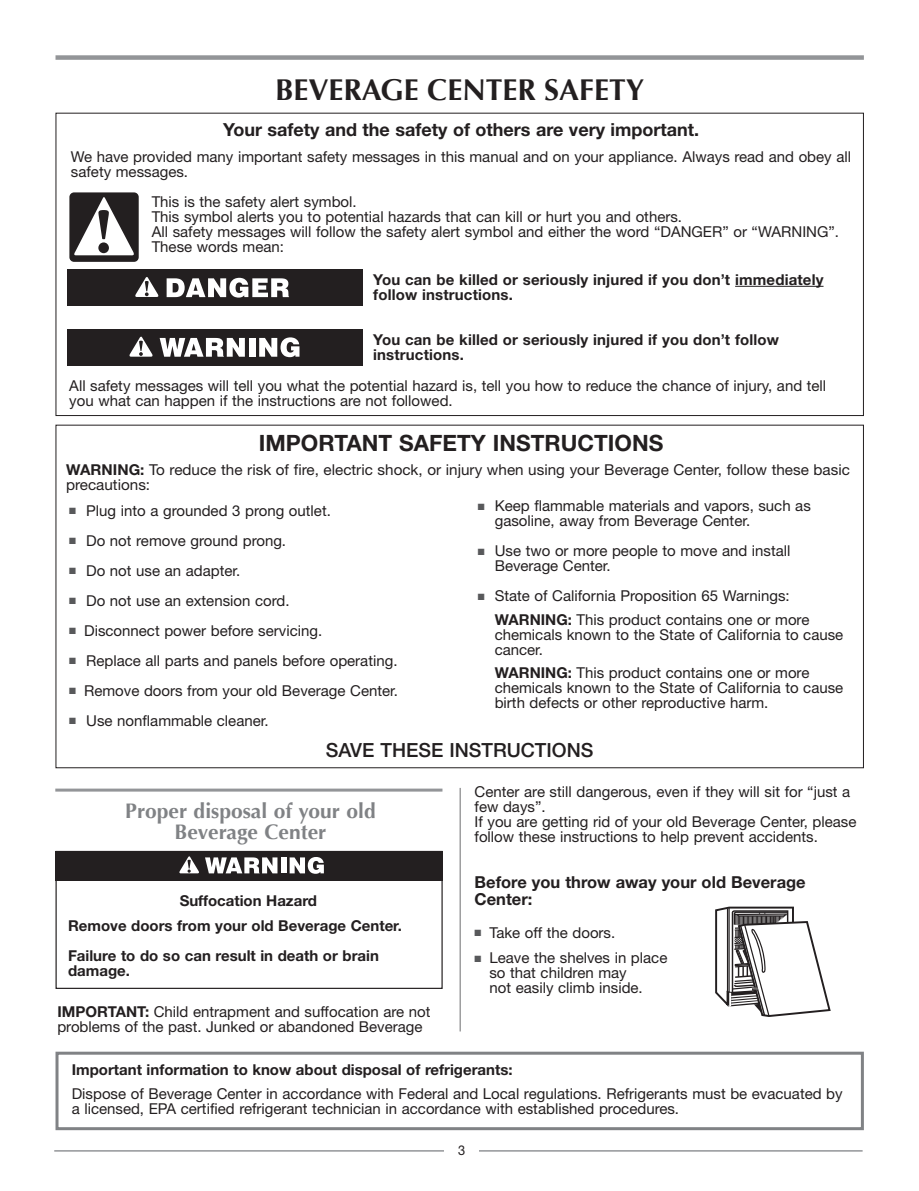
<style>
.page{position:relative;width:919px;height:1191px;background:#fff}
.page>*{position:absolute;margin:0;border:0;box-sizing:border-box;transform-origin:0 0}
.t1{font:700 30px "Optima";color:#231f20}
.t2{font:700 22.5px "Helvetica Neue";color:#231f20}
.t3{font:700 21px/21px "Optima";color:#808285;text-align:center}
.t4{font:500 19.5px "Helvetica Neue";color:#231f20}
.t5{font:700 18px "Helvetica Neue";color:#231f20}
.t6{font:700 16.5px/16.5px "Helvetica Neue";color:#231f20}
.t7{font:15px/15px "Helvetica Neue";color:#231f20}
.t8{font:700 15px/15px "Helvetica Neue";color:#231f20}
.t9{font:13.5px "Helvetica Neue";color:#231f20;scale:.95 1}
.s1{font-weight:700}
.s2{color:#58595b}
</style>
<div class="page">
<div style="left:55px;top:55px;width:808px;height:5px;background:#939598"></div>
<div style="left:69px;top:192px;width:70px;height:70px;background:#231f20;border-radius:5px"></div>
<svg style="left:74px;top:197px;width:60px;height:59px"></svg>
<hr style="left:735px;top:286px;width:88px;height:1px;background:#231f20">
<hr style="left:54px;top:1150px;width:808px;height:1px;background:#939598">
<div style="left:444px;top:1144px;width:34px;height:13px;background:#fff"></div>
<div style="left:55px;top:851px;width:387px;height:138px;border:1px solid #231f20"></div>
<hr style="left:459px;top:788px;width:1px;height:243px;background:#6d6e70">
<svg style="left:715px;top:906px;width:116px;height:111px"></svg>
<div style="left:55px;top:1051px;width:808px;height:79px;border:3px solid #808285"></div>
<div style="left:67px;top:329px;width:295px;height:37px;background:#231f20"></div>
<svg style="left:160px;top:338px;width:85px;height:19px"></svg>
<div style="left:249px;top:338px;width:6px;height:19px;background:#fff"></div>
<svg style="left:259px;top:337px;width:40px;height:20px"></svg>
<svg style="left:129px;top:336px;width:24px;height:21px"></svg>
<div style="left:67px;top:269px;width:295px;height:37px;background:#231f20"></div>
<svg style="left:167px;top:278px;width:122px;height:19px"></svg>
<svg style="left:135px;top:277px;width:24px;height:20px"></svg>
<div style="left:55px;top:850px;width:387px;height:30px;background:#231f20"></div>
<div style="left:281px;top:857px;width:5px;height:16px;background:#fff"></div>
<svg style="left:289px;top:857px;width:35px;height:16px"></svg>
<svg style="left:179px;top:856px;width:98px;height:17px"></svg>
<hr style="left:55px;top:788px;width:387px;height:3px;background:#939598">
<h1 class="t1" style="left:275px;top:72px;width:370px">BEVERAGE CENTER SAFETY</h1>
<p class="t5" style="left:223px;top:124px;width:477px">Your safety and the safety of others are very important.</p>
<p class="t7" style="left:71px;top:150px;width:781px">We have provided many important safety messages in this manual and on your appliance. Always read and obey all safety messages.</p>
<p class="t7" style="left:152px;top:195px;width:688px">This is the safety alert symbol.<br>This symbol alerts you to potential hazards that can kill or hurt you and others.<br>All safety messages will follow the safety alert symbol and either the word “DANGER” or “WARNING”.<br>These words mean:</p>
<p class="t8" style="left:373px;top:273px;width:452px">You can be killed or seriously injured if you don’t immediately follow instructions.</p>
<p class="t8" style="left:373px;top:333px;width:407px">You can be killed or seriously injured if you don’t follow instructions.</p>
<p class="t7" style="left:69px;top:379px;width:758px">All safety messages will tell you what the potential hazard is, tell you how to reduce the chance of injury, and tell you what can happen if the instructions are not followed.</p>
<h2 class="t2" style="left:259px;top:434px;width:406px">IMPORTANT SAFETY INSTRUCTIONS</h2>
<p class="t7" style="left:66px;top:464px;width:785px"><span class="s1">WARNING:</span> To reduce the risk of fire, electric shock, or injury when using your Beverage Center, follow these basic precautions:</p>
<p class="t7" style="left:69px;top:504px;width:263px"><span class="s2">■</span> Plug into a grounded 3 prong outlet.</p>
<p class="t7" style="left:69px;top:534px;width:218px"><span class="s2">■</span> Do not remove ground prong.</p>
<p class="t7" style="left:69px;top:564px;width:172px"><span class="s2">■</span> Do not use an adapter.</p>
<p class="t7" style="left:69px;top:594px;width:222px"><span class="s2">■</span> Do not use an extension cord.</p>
<p class="t7" style="left:69px;top:624px;width:254px"><span class="s2">■</span> Disconnect power before servicing.</p>
<p class="t7" style="left:69px;top:654px;width:330px"><span class="s2">■</span> Replace all parts and panels before operating.</p>
<p class="t7" style="left:69px;top:684px;width:330px"><span class="s2">■</span> Remove doors from your old Beverage Center.</p>
<p class="t7" style="left:69px;top:714px;width:201px"><span class="s2">■</span> Use nonflammable cleaner.</p>
<p class="t7" style="left:494px;top:500px;width:317px;text-indent:-17px"><span class="s2">■</span> Keep flammable materials and vapors, such as gasoline, away from Beverage Center.</p>
<p class="t7" style="left:494px;top:545px;width:297px;text-indent:-17px"><span class="s2">■</span> Use two or more people to move and install<br>Beverage Center.</p>
<p class="t7" style="left:494px;top:585px;width:316px;line-height:24px;text-indent:-17px"><span class="s2">■</span> State of California Proposition 65 Warnings:<br><span class="s1">WARNING:</span> This product contains one or more</p>
<p class="t7" style="left:494px;top:629px;width:350px">chemicals known to the State of California to cause cancer.</p>
<p class="t7" style="left:494px;top:666px;width:350px"><span class="s1">WARNING:</span> This product contains one or more chemicals known to the State of California to cause birth defects or other reproductive harm.</p>
<h3 class="t4" style="left:326px;top:743px;width:269px">SAVE THESE INSTRUCTIONS</h3>
<h3 class="t3" style="left:125px;top:800px;width:252px">Proper disposal of your old<br>Beverage Center</h3>
<p class="t8" style="left:68px;top:889px;width:335px;line-height:25.5px;text-indent:112px">Suffocation Hazard<br>Remove doors from your old Beverage Center.</p>
<p class="t8" style="left:68px;top:949px;width:312px">Failure to do so can result in death or brain damage.</p>
<p class="t7" style="left:474px;top:785px;width:383px">Center are still dangerous, even if they will sit for “just a few days”.<br>If you are getting rid of your old Beverage Center, please follow these instructions to help prevent accidents.</p>
<p class="t6" style="left:474px;top:875px;width:332px">Before you throw away your old Beverage<br>Center:</p>
<p class="t7" style="left:474px;top:926px;width:142px"><span class="s2">■</span> Take off the doors.</p>
<p class="t7" style="left:489px;top:951px;width:179px;text-indent:-15px"><span class="s2">■</span> Leave the shelves in place so that children may<br>not easily climb inside.</p>
<p class="t7" style="left:57px;top:1005px;width:374px"><span class="s1">IMPORTANT:</span> Child entrapment and suffocation are not problems of the past. Junked or abandoned Beverage</p>
<p class="t8" style="left:72px;top:1063px;width:442px">Important information to know about disposal of refrigerants:</p>
<p class="t7" style="left:72px;top:1088px;width:772px">Dispose of Beverage Center in accordance with Federal and Local regulations. Refrigerants must be evacuated by a licensed, EPA certified refrigerant technician in accordance with established procedures.</p>
<p class="t9" style="left:458px;top:1145px;width:9px">3</p>
</div>
